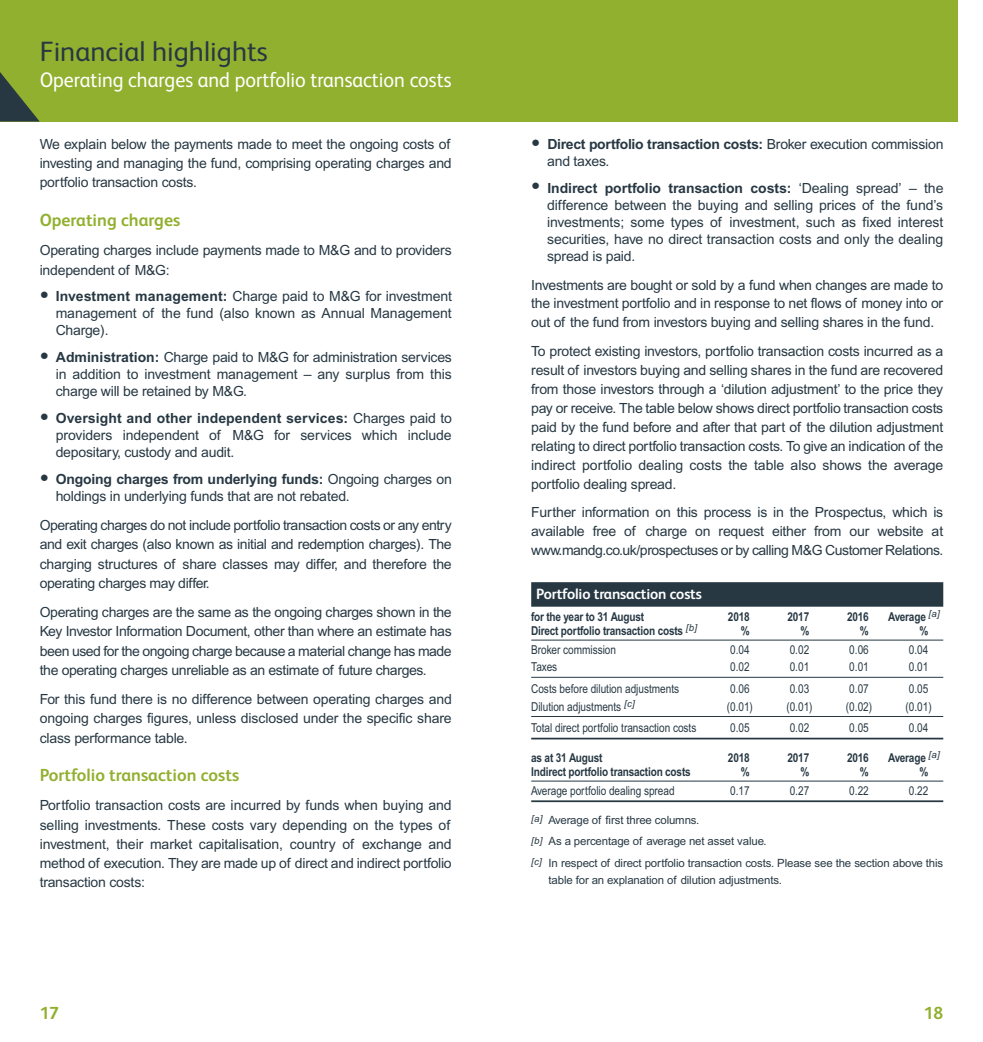
<style>
.page{position:relative;width:983px;height:1042px;background:#fff}
.page>*{position:absolute;margin:0;border:0;box-sizing:border-box;transform-origin:0 0}
.t1{font:28px "FS Albert";color:#273843}
.t2{font:21px "FS Albert";color:#fff;scale:.95 1}
.t3{font:700 17.5px "FS Albert";color:#92b02f}
.t4{font:700 14.88px "FS Albert";letter-spacing:-.01em;color:#fff}
.t5{font:14px/19.2px "Arial";letter-spacing:-.015em;color:#273843;text-align:justify}
.t6{font:12.25px "Arial Narrow";color:#273843}
.t7{font:700 12.25px "Arial Narrow";letter-spacing:-.015em;color:#273843}
.t8{font:11.38px/21.5px "Arial";letter-spacing:-.01em;color:#273843}
.s1{font-size:26.25px}
.s2{font-weight:700}
</style>
<div class="page">
<div style="left:491px;top:0;width:466px;height:122px;background:#92b02f"></div>
<div style="left:0;top:0;width:491px;height:122px;background:#92b02f"></div>
<svg style="left:0;top:72px;width:40px;height:50px"></svg>
<div style="left:531px;top:582px;width:412px;height:25px;background:#273843"></div>
<hr style="left:531px;top:640px;width:412px;height:1px;background:#273843">
<hr style="left:531px;top:677px;width:412px;height:1px;background:#273843">
<hr style="left:531px;top:716px;width:412px;height:1px;background:#273843">
<hr style="left:531px;top:738px;width:412px;height:1px;background:#273843">
<hr style="left:531px;top:780px;width:412px;height:1px;background:#273843">
<hr style="left:531px;top:800px;width:412px;height:2px;background:#273843">
<h1 class="t1" style="left:40px;top:42px;width:229px">Financial highlights</h1>
<h2 class="t2" style="left:40px;top:73px;width:435px">Operating charges and portfolio transaction costs</h2>
<p class="t5" style="left:40px;top:136px;width:413px">We explain below the payments made to meet the ongoing costs of investing and managing the fund, comprising operating charges and portfolio transaction costs.</p>
<p class="t3" style="left:40px;top:214px;width:142px">Operating charges</p>
<p class="t5" style="left:40px;top:242px;width:413px">Operating charges include payments made to M&amp;G and to providers independent of M&amp;G:</p>
<p class="t5" style="left:56px;top:289px;width:397px;line-height:17px;text-indent:-16px"><span class="s1">•</span> <span class="s2">Investment management:</span> Charge paid to M&amp;G for investment management of the fund (also known as Annual Management Charge).</p>
<p class="t5" style="left:56px;top:350px;width:397px;line-height:17px;text-indent:-16px"><span class="s1">•</span> <span class="s2">Administration:</span> Charge paid to M&amp;G for administration services in addition to investment management – any surplus from this charge will be retained by M&amp;G.</p>
<p class="t5" style="left:56px;top:411px;width:397px;line-height:17px;text-indent:-16px"><span class="s1">•</span> <span class="s2">Oversight and other independent services:</span> Charges paid to providers independent of M&amp;G for services which include depositary, custody and audit.</p>
<p class="t5" style="left:56px;top:472px;width:397px;line-height:17px;text-indent:-16px"><span class="s1">•</span> <span class="s2">Ongoing charges from underlying funds:</span> Ongoing charges on holdings in underlying funds that are not rebated.</p>
<p class="t5" style="left:40px;top:517px;width:413px">Operating charges do not include portfolio transaction costs or any entry and exit charges (also known as initial and redemption charges). The charging structures of share classes may differ, and therefore the operating charges may differ.</p>
<p class="t5" style="left:40px;top:604px;width:413px">Operating charges are the same as the ongoing charges shown in the Key Investor Information Document, other than where an estimate has been used for the ongoing charge because a material change has made the operating charges unreliable as an estimate of future charges.</p>
<p class="t5" style="left:40px;top:691px;width:413px">For this fund there is no difference between operating charges and ongoing charges figures, unless disclosed under the specific share class performance table.</p>
<p class="t3" style="left:40px;top:769px;width:201px">Portfolio transaction costs</p>
<p class="t5" style="left:40px;top:797px;width:413px">Portfolio transaction costs are incurred by funds when buying and selling investments. These costs vary depending on the types of investment, their market capitalisation, country of exchange and method of execution. They are made up of direct and indirect portfolio transaction costs:</p>
<p class="t3" style="left:40px;top:1007px;width:21px">17</p>
<p class="t5" style="left:547px;top:137px;width:397px;line-height:17px;text-indent:-16px"><span class="s1">•</span> <span class="s2">Direct portfolio transaction costs:</span> Broker execution commission and taxes.</p>
<p class="t5" style="left:547px;top:181px;width:397px;line-height:17px;text-indent:-16px"><span class="s1">•</span> <span class="s2">Indirect portfolio transaction costs:</span> ‘Dealing spread’ – the difference between the buying and selling prices of the fund’s investments; some types of investment, such as fixed interest securities, have no direct transaction costs and only the dealing spread is paid.</p>
<p class="t5" style="left:531px;top:276px;width:413px">Investments are bought or sold by a fund when changes are made to the investment portfolio and in response to net flows of money into or out of the fund from investors buying and selling shares in the fund.</p>
<p class="t5" style="left:531px;top:343px;width:413px">To protect existing investors, portfolio transaction costs incurred as a result of investors buying and selling shares in the fund are recovered from those investors through a ‘dilution adjustment’ to the price they pay or receive. The table below shows direct portfolio transaction costs paid by the fund before and after that part of the dilution adjustment relating to direct portfolio transaction costs. To give an indication of the indirect portfolio dealing costs the table also shows the average portfolio dealing spread.</p>
<p class="t5" style="left:531px;top:504px;width:413px">Further information on this process is in the Prospectus, which is available free of charge on request either from our website at www.mandg.co.uk/prospectuses or by calling M&amp;G Customer Relations.</p>
<p class="t4" style="left:536px;top:589px;width:167px">Portfolio transaction costs</p>
<p class="t7" style="left:531px;top:612px;width:114px">for the year to 31 August</p>
<p class="t7" style="left:727px;top:612px;width:23px">2018</p>
<p class="t7" style="left:787px;top:612px;width:23px">2017</p>
<p class="t7" style="left:846px;top:612px;width:23px">2016</p>
<p class="t7" style="left:888px;top:612px;width:53px">Average <sup>[a]</sup></p>
<p class="t7" style="left:531px;top:626px;width:167px">Direct portfolio transaction costs <sup>[b]</sup></p>
<p class="t7" style="left:740px;top:626px;width:10px">%</p>
<p class="t7" style="left:800px;top:626px;width:10px">%</p>
<p class="t7" style="left:859px;top:626px;width:10px">%</p>
<p class="t7" style="left:919px;top:626px;width:10px">%</p>
<p class="t6" style="left:531px;top:645px;width:86px">Broker commission</p>
<p class="t6" style="left:730px;top:645px;width:21px">0.04</p>
<p class="t6" style="left:789px;top:645px;width:21px">0.02</p>
<p class="t6" style="left:849px;top:645px;width:21px">0.06</p>
<p class="t6" style="left:908px;top:645px;width:21px">0.04</p>
<p class="t6" style="left:531px;top:662px;width:28px">Taxes</p>
<p class="t6" style="left:730px;top:662px;width:21px">0.02</p>
<p class="t6" style="left:789px;top:662px;width:21px">0.01</p>
<p class="t6" style="left:849px;top:662px;width:21px">0.01</p>
<p class="t6" style="left:908px;top:662px;width:21px">0.01</p>
<p class="t6" style="left:531px;top:684px;width:149px">Costs before dilution adjustments</p>
<p class="t6" style="left:730px;top:684px;width:21px">0.06</p>
<p class="t6" style="left:789px;top:684px;width:21px">0.03</p>
<p class="t6" style="left:849px;top:684px;width:21px">0.07</p>
<p class="t6" style="left:908px;top:684px;width:21px">0.05</p>
<p class="t6" style="left:531px;top:702px;width:105px">Dilution adjustments <sup>[c]</sup></p>
<p class="t6" style="left:726px;top:702px;width:28px">(0.01)</p>
<p class="t6" style="left:786px;top:702px;width:28px">(0.01)</p>
<p class="t6" style="left:845px;top:702px;width:28px">(0.02)</p>
<p class="t6" style="left:905px;top:702px;width:28px">(0.01)</p>
<p class="t6" style="left:531px;top:723px;width:167px">Total direct portfolio transaction costs</p>
<p class="t6" style="left:730px;top:723px;width:21px">0.05</p>
<p class="t6" style="left:789px;top:723px;width:21px">0.02</p>
<p class="t6" style="left:849px;top:723px;width:21px">0.05</p>
<p class="t6" style="left:908px;top:723px;width:21px">0.04</p>
<p class="t7" style="left:531px;top:753px;width:73px">as at 31 August</p>
<p class="t7" style="left:727px;top:753px;width:23px">2018</p>
<p class="t7" style="left:787px;top:753px;width:23px">2017</p>
<p class="t7" style="left:846px;top:753px;width:23px">2016</p>
<p class="t7" style="left:888px;top:753px;width:53px">Average <sup>[a]</sup></p>
<p class="t7" style="left:531px;top:767px;width:161px">Indirect portfolio transaction costs</p>
<p class="t7" style="left:740px;top:767px;width:10px">%</p>
<p class="t7" style="left:800px;top:767px;width:10px">%</p>
<p class="t7" style="left:859px;top:767px;width:10px">%</p>
<p class="t7" style="left:919px;top:767px;width:10px">%</p>
<p class="t6" style="left:531px;top:786px;width:145px">Average portfolio dealing spread</p>
<p class="t6" style="left:730px;top:786px;width:21px">0.17</p>
<p class="t6" style="left:789px;top:786px;width:21px">0.27</p>
<p class="t6" style="left:849px;top:786px;width:21px">0.22</p>
<p class="t6" style="left:908px;top:786px;width:21px">0.22</p>
<p class="t8" style="left:531px;top:810px;width:413px"><sup>[a]</sup> Average of first three columns.<br><sup>[b]</sup> As a percentage of average net asset value.<br><sup>[c]</sup> In respect of direct portfolio transaction costs. Please see the section above this</p>
<p class="t8" style="left:548px;top:870px;width:235px">table for an explanation of dilution adjustments.</p>
<p class="t3" style="left:923px;top:1007px;width:21px">18</p>
</div>
